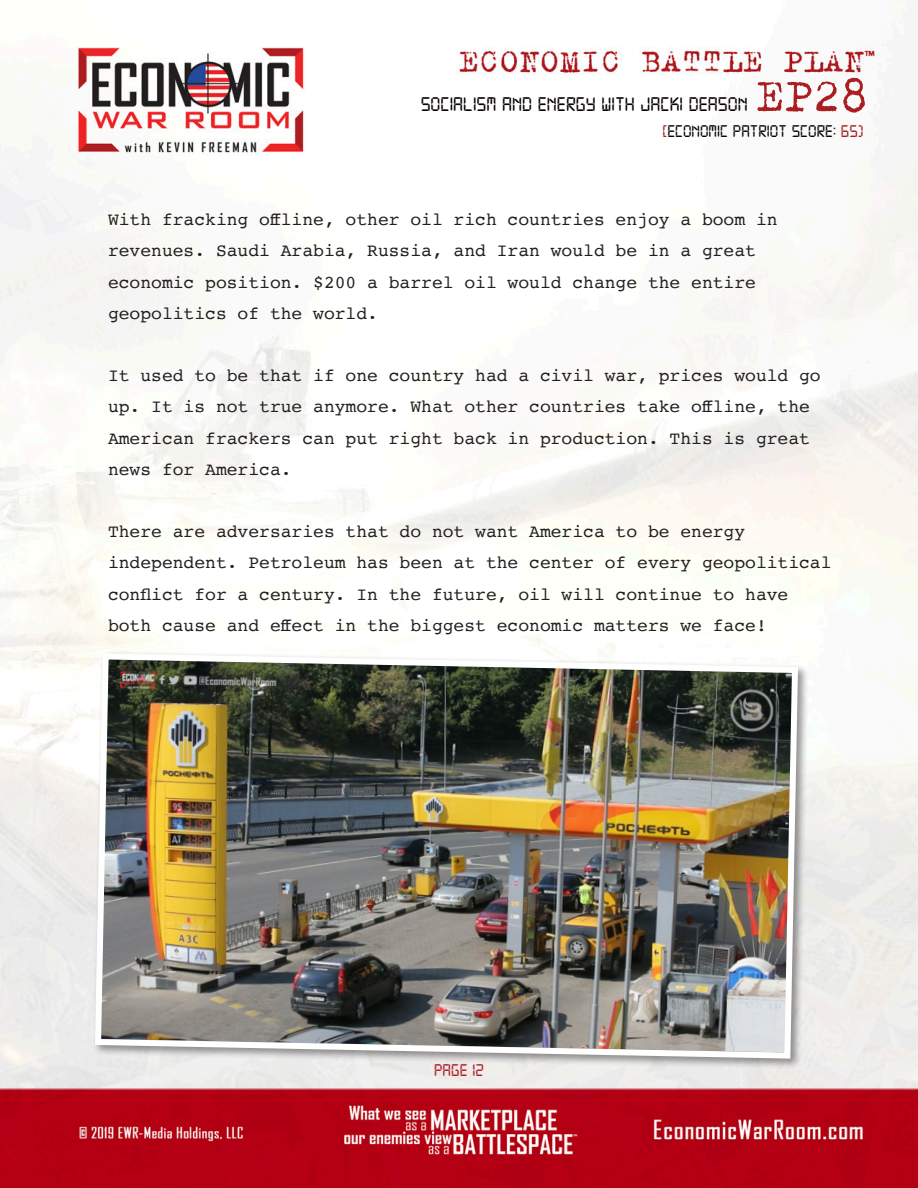
<style>
.page{position:relative;width:918px;height:1188px;background:#fff}
.page>*{position:absolute;margin:0;border:0;box-sizing:border-box;transform-origin:0 0}
.t1{font:51px "Trixie";color:#aa1e21}
.t2{font:21px "Digital 7";color:#080302}
.Main_Body{font:18px/31.2px "Courier";color:#231f20}
.t3{font:18px "Digital 7";color:#080302}
.t4{font:18px "Digital 7";color:#aa1e21}
.s1{color:#aa1e21}
</style>
<div class="page">
<img style="left:0;top:35px;width:918px;height:1153px">
<div style="left:92px;top:651px;width:717px;height:419px;background:#231f20;opacity:.48"></div>
<img style="left:92px;top:650px;width:709px;height:412px">
<h1 class="t1" style="left:756px;top:62px;width:114px">EP28</h1>
<p class="t3" style="left:662px;top:123px;width:203px"><span class="s1">[</span>ECONOMIC PATRIOT SCORE: <span class="s1">65)</span></p>
<p class="t2" style="left:421px;top:95px;width:329px">SOCIALISM AND ENERGY WITH JACKI DEASON</p>
<p class="Main_Body" style="left:108px;top:204px;width:671px">With fracking offline, other oil rich countries enjoy a boom in revenues. Saudi Arabia, Russia, and Iran would be in a great economic position. $200 a barrel oil would change the entire geopolitics of the world.</p>
<p class="Main_Body" style="left:108px;top:360px;width:714px">It used to be that if one country had a civil war, prices would go up. It is not true anymore. What other countries take offline, the American frackers can put right back in production. This is great news for America.</p>
<p class="Main_Body" style="left:108px;top:516px;width:725px">There are adversaries that do not want America to be energy independent. Petroleum has been at the center of every geopolitical conflict for a century. In the future, oil will continue to have both cause and effect in the biggest economic matters we face!</p>
<p class="t4" style="left:434px;top:1062px;width:51px">PAGE 12</p>
</div>
